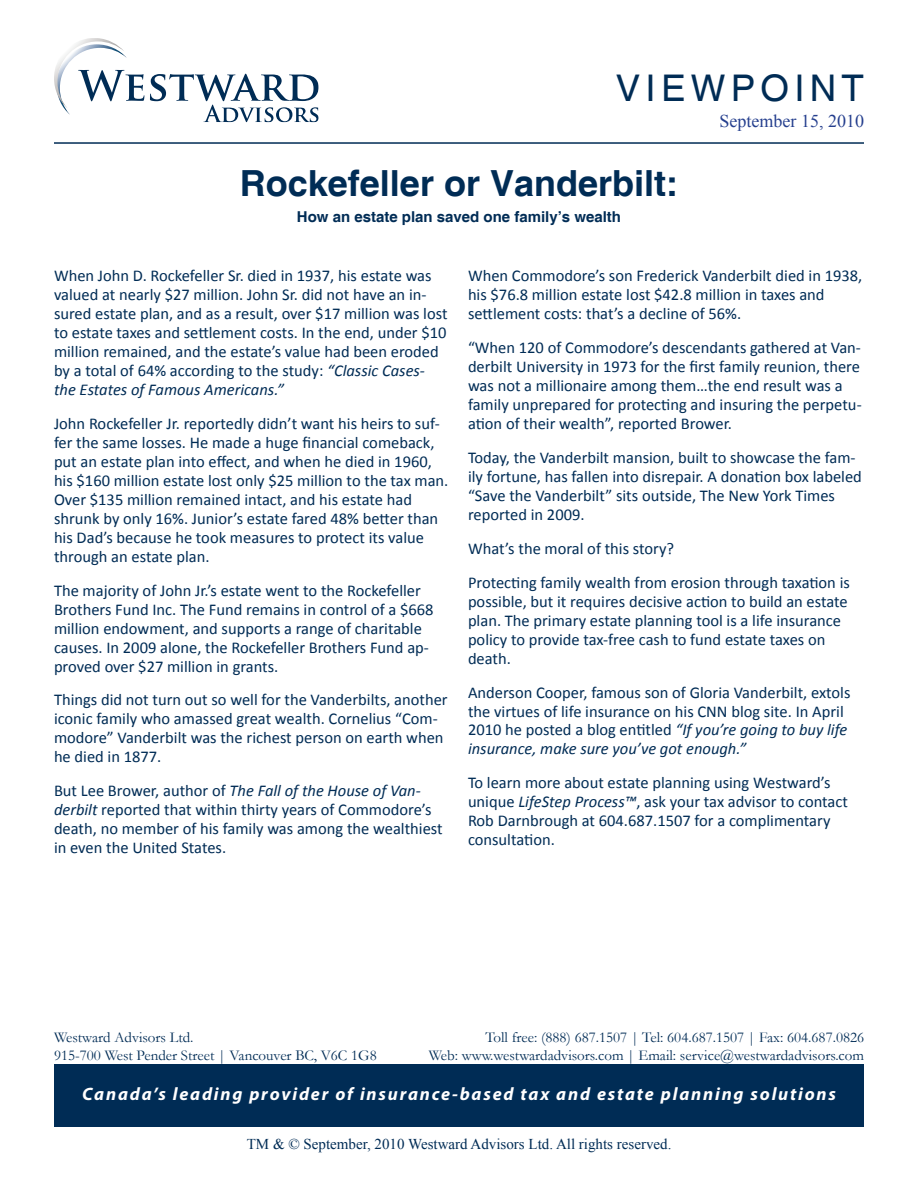
<style>
.page{position:relative;width:918px;height:1188px;background:#fff}
.page>*{position:absolute;margin:0;border:0;box-sizing:border-box;transform-origin:0 0}
.t1{font:36.75px "Helvetica";letter-spacing:.145em;color:#002c55}
.Paragraph_Heading{font:700 36px "Helvetica";color:#002c55}
.t2{font:italic 700 18px "Myriad Pro";letter-spacing:.1em;color:#fff}
.t3{font:18px "Times New Roman";color:#253f8e}
.t4{font:16.5px/18.9px "Calibri";color:#002c55}
.t5{font:15px "Garamond";color:#002c55}
.t6{font:15px "Times New Roman";color:#002c55}
.Paragraph_Heading-2{font:700 15px "Helvetica";color:#002c55}
.s1{font-style:italic}
</style>
<div class="page">
<div style="left:54px;top:1064px;width:810px;height:62px;background:#002c55"></div>
<svg style="left:54px;top:38px;width:90px;height:77px"></svg>
<svg style="left:150px;top:74px;width:169px;height:48px"></svg>
<hr style="left:54px;top:142px;width:810px;height:2px;background:#002c55">
<p class="t1" style="left:616px;top:67px;width:250px">VIEWPOINT</p>
<p class="Paragraph_Heading" style="left:240px;top:161px;width:440px">Rockefeller or Vanderbilt:</p>
<p class="Paragraph_Heading-2" style="left:297px;top:208px;width:326px">How an estate plan saved one family’s wealth</p>
<p class="t3" style="left:720px;top:109px;width:146px">September 15, 2010</p>
<p class="t4" style="left:54px;top:265px;width:395px">When John D. Rockefeller Sr. died in 1937, his estate was valued at nearly $27 million. John Sr. did not have an in&shy;sured estate plan, and as a result, over $17 million was lost to estate taxes and settlement costs. In the end, under $10 million remained, and the estate’s value had been eroded by a total of 64% according to the study: <span class="s1">“Classic Cases&shy;the Estates of Famous Americans.”</span></p>
<p class="t4" style="left:54px;top:413px;width:396px">John Rockefeller Jr. reportedly didn’t want his heirs to suf&shy;fer the same losses. He made a huge financial comeback, put an estate plan into effect, and when he died in 1960, his $160 million estate lost only $25 million to the tax man.<br>Over $135 million remained intact, and his estate had shrunk by only 16%. Junior’s estate fared 48% better than his Dad’s because he took measures to protect its value through an estate plan.</p>
<p class="t4" style="left:54px;top:580px;width:381px">The majority of John Jr.’s estate went to the Rockefeller Brothers Fund Inc. The Fund remains in control of a $668 million endowment, and supports a range of charitable causes. In 2009 alone, the Rockefeller Brothers Fund ap&shy;proved over $27 million in grants.</p>
<p class="t4" style="left:54px;top:690px;width:395px">Things did not turn out so well for the Vanderbilts, another iconic family who amassed great wealth. Cornelius “Com&shy;modore” Vanderbilt was the richest person on earth when he died in 1877.</p>
<p class="t4" style="left:54px;top:781px;width:390px">But Lee Brower, author of <span class="s1">The Fall of the House of Van&shy;derbilt</span> reported that within thirty years of Commodore’s death, no member of his family was among the wealthiest in even the United States.</p>
<p class="t4" style="left:468px;top:265px;width:396px">When Commodore’s son Frederick Vanderbilt died in 1938, his $76.8 million estate lost $42.8 million in taxes and settlement costs: that’s a decline of 56%.</p>
<p class="t4" style="left:468px;top:337px;width:395px">“When 120 of Commodore’s descendants gathered at Van&shy;derbilt University in 1973 for the first family reunion, there was not a millionaire among them…the end result was a family unprepared for protecting and insuring the perpetu&shy;ation of their wealth”, reported Brower.</p>
<p class="t4" style="left:468px;top:447px;width:395px">Today, the Vanderbilt mansion, built to showcase the fam&shy;ily fortune, has fallen into disrepair. A donation box labeled “Save the Vanderbilt” sits outside, The New York Times reported in 2009.</p>
<p class="t4" style="left:468px;top:538px;width:208px">What’s the moral of this story?</p>
<p class="t4" style="left:468px;top:572px;width:383px">Protecting family wealth from erosion through taxation is possible, but it requires decisive action to build an estate plan. The primary estate planning tool is a life insurance policy to provide tax-free cash to fund estate taxes on death.</p>
<p class="t4" style="left:468px;top:682px;width:384px">Anderson Cooper, famous son of Gloria Vanderbilt, extols the virtues of life insurance on his CNN blog site. In April 2010 he posted a blog entitled <span class="s1">“If you’re going to buy life insurance, make sure you’ve got enough.”</span></p>
<p class="t4" style="left:468px;top:773px;width:381px">To learn more about estate planning using Westward’s unique <span class="s1">LifeStep Process™</span>, ask your tax advisor to contact Rob Darnbrough at 604.687.1507 for a complimentary consultation.</p>
<p class="t5" style="left:54px;top:1027px;width:141px">Westward Advisors Ltd.</p>
<p class="t5" style="left:54px;top:1045px;width:324px">915-700 West Pender Street | Vancouver BC, V6C 1G8</p>
<p class="t5" style="left:485px;top:1027px;width:380px">Toll free: (888) 687.1507 | Tel: 604.687.1507 | Fax: 604.687.0826</p>
<p class="t5" style="left:429px;top:1045px;width:437px">Web: www.westwardadvisors.com | Email: service@westwardadvisors.com</p>
<p class="t2" style="left:82px;top:1083px;width:755px">Canada’s leading provider of insurance-based tax and estate planning solutions</p>
<p class="t6" style="left:247px;top:1134px;width:426px">TM &amp; © September, 2010 Westward Advisors Ltd. All rights reserved.</p>
</div>
